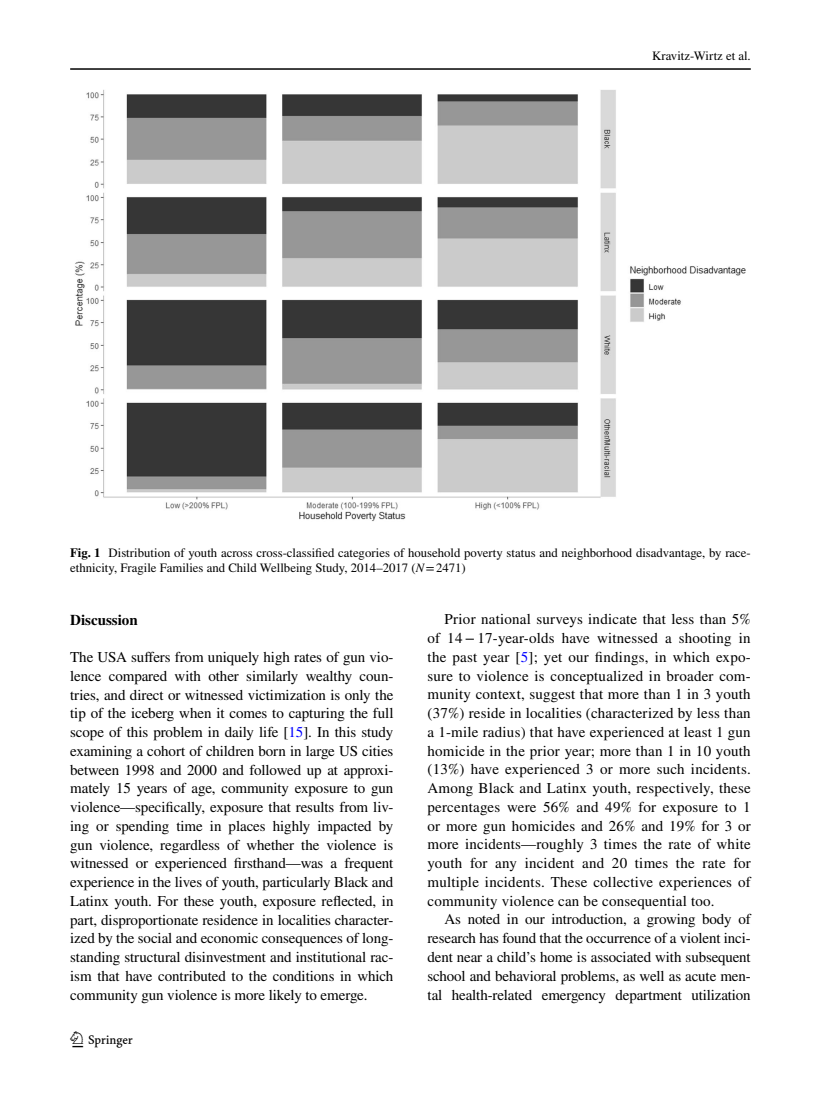
<style>
.page{position:relative;width:821px;height:1106px;background:#fff}
.page>*{position:absolute;margin:0;border:0;box-sizing:border-box;transform-origin:0 0}
.t1{font:22.5px "Springnew Regular 2";color:#000}
.t2{font:15px/18.8px "STIX";letter-spacing:-.005em;color:#000;text-align:justify}
.t3{font:700 15px "STIX";color:#000}
.t4{font:12.75px/15px "STIX";color:#000}
.s1{font-weight:700}
.s2{font-style:italic}
.s3{color:#00f}
</style>
<div class="page">
<hr style="left:70px;top:68px;width:680px;height:2px;background:#000">
<img style="left:75px;top:90px;width:671px;height:431px">
<p class="t4" style="left:652px;top:49px;width:100px">Kravitz-Wirtz et al.</p>
<p class="t4" style="left:70px;top:545px;width:682px"><span class="s1">Fig. 1</span> Distribution of youth across cross-classified categories of household poverty status and neighborhood disadvantage, by race&shy;ethnicity, Fragile Families and Child Wellbeing Study, 2014–2017 (<span class="s2">N</span>=2471)</p>
<p class="t3" style="left:70px;top:610px;width:69px">Discussion</p>
<p class="t2" style="left:70px;top:648px;width:325px">The USA suffers from uniquely high rates of gun vio&shy;lence compared with other similarly wealthy coun&shy;tries, and direct or witnessed victimization is only the tip of the iceberg when it comes to capturing the full scope of this problem in daily life [<span class="s3">15</span>]. In this study examining a cohort of children born in large US cities between 1998 and 2000 and followed up at approxi&shy;mately 15 years of age, community exposure to gun violence—specifically, exposure that results from liv&shy;ing or spending time in places highly impacted by gun violence, regardless of whether the violence is witnessed or experienced firsthand—was a frequent experience in the lives of youth, particularly Black and Latinx youth. For these youth, exposure reflected, in part, disproportionate residence in localities character&shy;ized by the social and economic consequences of long&shy;standing structural disinvestment and institutional rac&shy;ism that have contributed to the conditions in which community gun violence is more likely to emerge.</p>
<h1 class="t1" style="left:72px;top:1031px;width:62px">1 3</h1>
<p class="t2" style="left:427px;top:611px;width:325px;text-indent:17px">Prior national surveys indicate that less than 5% of 14−17-year-olds have witnessed a shooting in the past year [<span class="s3">5</span>]; yet our findings, in which expo&shy;sure to violence is conceptualized in broader com&shy;munity context, suggest that more than 1 in 3 youth (37%) reside in localities (characterized by less than a 1-mile radius) that have experienced at least 1 gun homicide in the prior year; more than 1 in 10 youth (13%) have experienced 3 or more such incidents.<br>Among Black and Latinx youth, respectively, these percentages were 56% and 49% for exposure to 1 or more gun homicides and 26% and 19% for 3 or more incidents—roughly 3 times the rate of white youth for any incident and 20 times the rate for multiple incidents. These collective experiences of community violence can be consequential too.</p>
<p class="t2" style="left:427px;top:911px;width:325px;text-indent:17px">As noted in our introduction, a growing body of research has found that the occurrence of a violent inci&shy;dent near a child’s home is associated with subsequent school and behavioral problems, as well as acute men&shy;tal health-related emergency department utilization</p>
</div>
